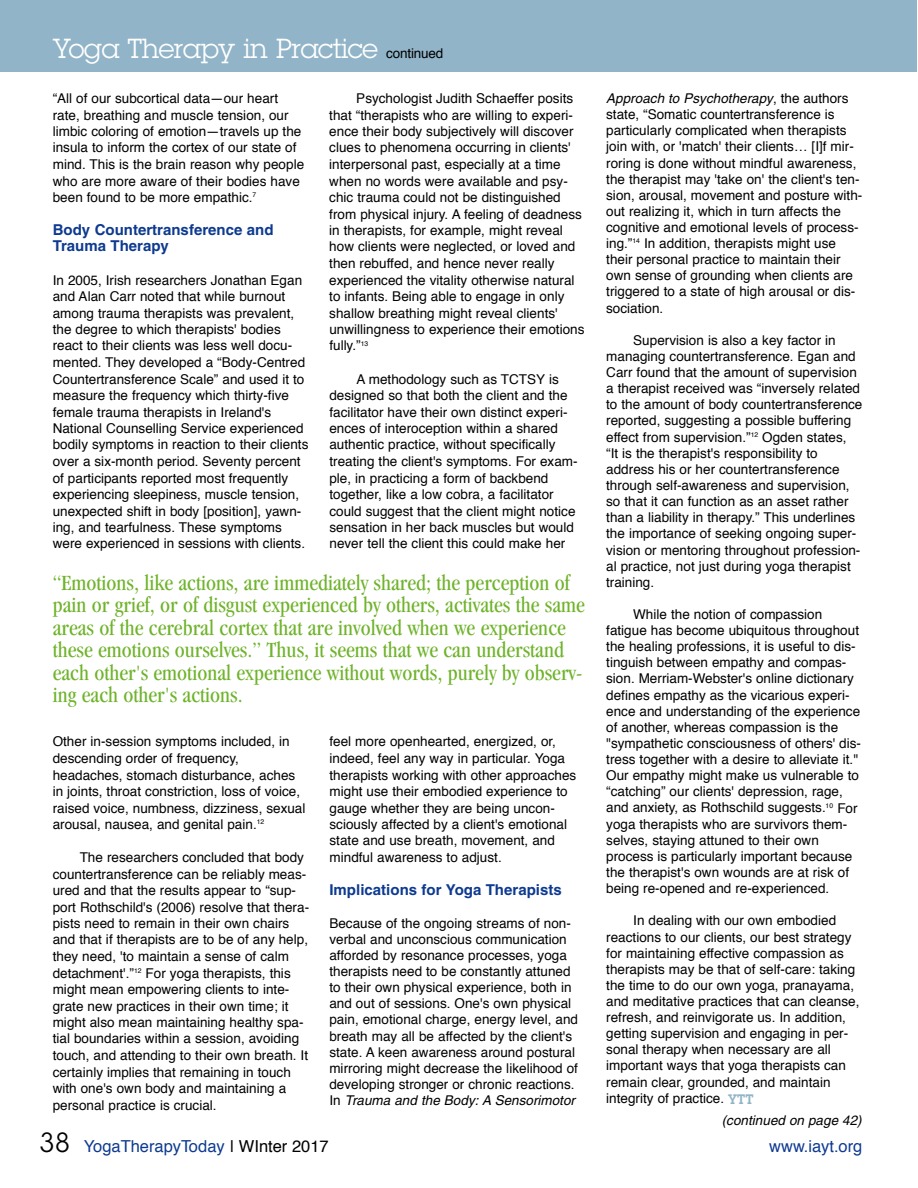
<style>
.page{position:relative;width:918px;height:1188px;background:#fff}
.page>*{position:absolute;margin:0;border:0;box-sizing:border-box;transform-origin:0 0}
.t1{font:27px "Lubalin Graph";letter-spacing:-.015em;color:#fff}
.t2{font:condensed 22.5px/22.5px "Garamond";color:#6fb32b}
.t3{font:16.5px "Helvetica";color:#0d3a90}
.t4{font:700 15px/16.4px "Helvetica";color:#0d3a90}
.t5{font:13.5px/16.5px "Helvetica";color:#000}
.t6{font:italic 13.5px "Helvetica";color:#000}
.s1{font-family:"Helvetica";font-size:13.5px;color:#000}
.s2{font-style:italic}
.s3{font-family:"Lubalin Graph";font-weight:600;color:#91b4c8}
.s4{font-family:"Lubalin Graph";font-size:27px;color:#000}
.s5{color:#000}
</style>
<div class="page">
<div style="left:0;top:0;width:917px;height:71px;background:#91b4c8"></div>
<h1 class="t1" style="left:53px;top:39px;width:392px">Yoga Therapy in Practice <span class="s1">c o n tin u e d</span></h1>
<p class="t5" style="left:53px;top:91px;width:253px">“All of our subcortical data—our heart rate, breathing and muscle tension, our limbic coloring of emotion—travels up the insula to inform the cortex of our state of mind. This is the brain reason why people who are more aware of their bodies have been found to be more empathic.<sup>7</sup></p>
<p class="t4" style="left:53px;top:223px;width:222px">Body Countertransference and<br>Trauma Therapy</p>
<p class="t5" style="left:53px;top:273px;width:257px">In 2005, Irish researchers Jonathan Egan and Alan Carr noted that while burnout among trauma therapists was prevalent, the degree to which therapists' bodies react to their clients was less well docu&shy;mented. They developed a “Body-Centred Countertransference Scale” and used it to measure the frequency which thirty-five female trauma therapists in Ireland's National Counselling Service experienced bodily symptoms in reaction to their clients over a six-month period. Seventy percent of participants reported most frequently experiencing sleepiness, muscle tension, unexpected shift in body [position], yawn&shy;ing, and tearfulness. These symptoms were experienced in sessions with clients.</p>
<p class="t5" style="left:329px;top:91px;width:257px;text-indent:27px">Psychologist Judith Schaeffer posits that “therapists who are willing to experi&shy;ence their body subjectively will discover clues to phenomena occurring in clients' interpersonal past, especially at a time when no words were available and psy&shy;chic trauma could not be distinguished from physical injury. A feeling of deadness in therapists, for example, might reveal how clients were neglected, or loved and then rebuffed, and hence never really experienced the vitality otherwise natural to infants. Being able to engage in only shallow breathing might reveal clients' unwillingness to experience their emotions fully.”<sup>13</sup></p>
<p class="t5" style="left:329px;top:372px;width:250px;text-indent:27px">A methodology such as TCTSY is designed so that both the client and the facilitator have their own distinct experi&shy;ences of interoception within a shared authentic practice, without specifically treating the client's symptoms. For exam&shy;ple, in practicing a form of backbend together, like a low cobra, a facilitator could suggest that the client might notice sensation in her back muscles but would never tell the client this could make her</p>
<p class="t2" style="left:53px;top:573px;width:534px">“Emotions, like actions, are immediately shared; the perception of pain or grief, or of disgust experienced by others, activates the same areas of the cerebral cortex that are involved when we experience these emotions ourselves.” Thus, it seems that we can understand each other's emotional experience without words, purely by observ&shy;ing each other's actions.</p>
<p class="t5" style="left:53px;top:735px;width:254px">Other in-session symptoms included, in descending order of frequency, headaches, stomach disturbance, aches in joints, throat constriction, loss of voice, raised voice, numbness, dizziness, sexual arousal, nausea, and genital pain.<sup>12</sup></p>
<p class="t5" style="left:53px;top:850px;width:258px;text-indent:27px">The researchers concluded that body countertransference can be reliably meas&shy;ured and that the results appear to “sup&shy;port Rothschild's (2006) resolve that thera&shy;pists need to remain in their own chairs and that if therapists are to be of any help, they need, 'to maintain a sense of calm detachment'.”<sup>12</sup> For yoga therapists, this might mean empowering clients to inte&shy;grate new practices in their own time; it might also mean maintaining healthy spa&shy;tial boundaries within a session, avoiding touch, and attending to their own breath. It certainly implies that remaining in touch with one's own body and maintaining a personal practice is crucial.</p>
<p class="t5" style="left:329px;top:735px;width:248px">feel more openhearted, energized, or, indeed, feel any way in particular. Yoga therapists working with other approaches might use their embodied experience to gauge whether they are being uncon&shy;sciously affected by a client's emotional state and use breath, movement, and mindful awareness to adjust.</p>
<p class="t4" style="left:329px;top:883px;width:234px">Implications for Yoga Therapists</p>
<p class="t5" style="left:329px;top:916px;width:250px;line-height:16px">Because of the ongoing streams of non&shy;verbal and unconscious communication afforded by resonance processes, yoga therapists need to be constantly attuned to their own physical experience, both in and out of sessions. One's own physical pain, emotional charge, energy level, and breath may all be affected by the client's state. A keen awareness around postural mirroring might decrease the likelihood of developing stronger or chronic reactions.<br>In <span class="s2">Trauma and the Body: A Sensorimotor</span></p>
<p class="t5" style="left:606px;top:91px;width:258px"><span class="s2">Approach to Psychotherapy</span>, the authors state, “Somatic countertransference is particularly complicated when therapists join with, or 'match' their clients… [I]f mir&shy;roring is done without mindful awareness, the therapist may 'take on' the client's ten&shy;sion, arousal, movement and posture with&shy;out realizing it, which in turn affects the cognitive and emotional levels of process&shy;ing.”<sup>14</sup> In addition, therapists might use their personal practice to maintain their own sense of grounding when clients are triggered to a state of high arousal or dis&shy;sociation.</p>
<p class="t5" style="left:606px;top:333px;width:258px;text-indent:27px">Supervision is also a key factor in managing countertransference. Egan and Carr found that the amount of supervision a therapist received was “inversely related to the amount of body countertransference reported, suggesting a possible buffering effect from supervision.”<sup>12</sup> Ogden states,<br>“It is the therapist's responsibility to address his or her countertransference through self-awareness and supervision, so that it can function as an asset rather than a liability in therapy.” This underlines the importance of seeking ongoing super&shy;vision or mentoring throughout profession&shy;al practice, not just during yoga therapist training.</p>
<p class="t5" style="left:606px;top:607px;width:256px;text-indent:27px">While the notion of compassion fatigue has become ubiquitous throughout the healing professions, it is useful to dis&shy;tinguish between empathy and compas&shy;sion. Merriam-Webster's online dictionary defines empathy as the vicarious experi&shy;ence and understanding of the experience of another, whereas compassion is the "sympathetic consciousness of others' dis&shy;tress together with a desire to alleviate it." Our empathy might make us vulnerable to “catching” our clients' depression, rage, and anxiety, as Rothschild suggests.<sup>10</sup> For yoga therapists who are survivors them&shy;selves, staying attuned to their own process is particularly important because the therapist's own wounds are at risk of being re-opened and re-experienced.</p>
<p class="t5" style="left:606px;top:914px;width:255px;line-height:16px;text-indent:27px">In dealing with our own embodied reactions to our clients, our best strategy for maintaining effective compassion as therapists may be that of self-care: taking the time to do our own yoga, pranayama, and meditative practices that can cleanse, refresh, and reinvigorate us. In addition, getting supervision and engaging in per&shy;sonal therapy when necessary are all important ways that yoga therapists can remain clear, grounded, and maintain integrity of practice. <span class="s3">YTT</span></p>
<p class="t6" style="left:722px;top:1116px;width:141px">(continued on page 42)</p>
<p class="t3" style="left:39px;top:1139px;width:291px"><span class="s4">3 8</span> Yo g a T h e ra p y Today <span class="s5">| WInter 2017</span></p>
<p class="t3" style="left:769px;top:1139px;width:95px">w w w.ia y t.o rg</p>
</div>
